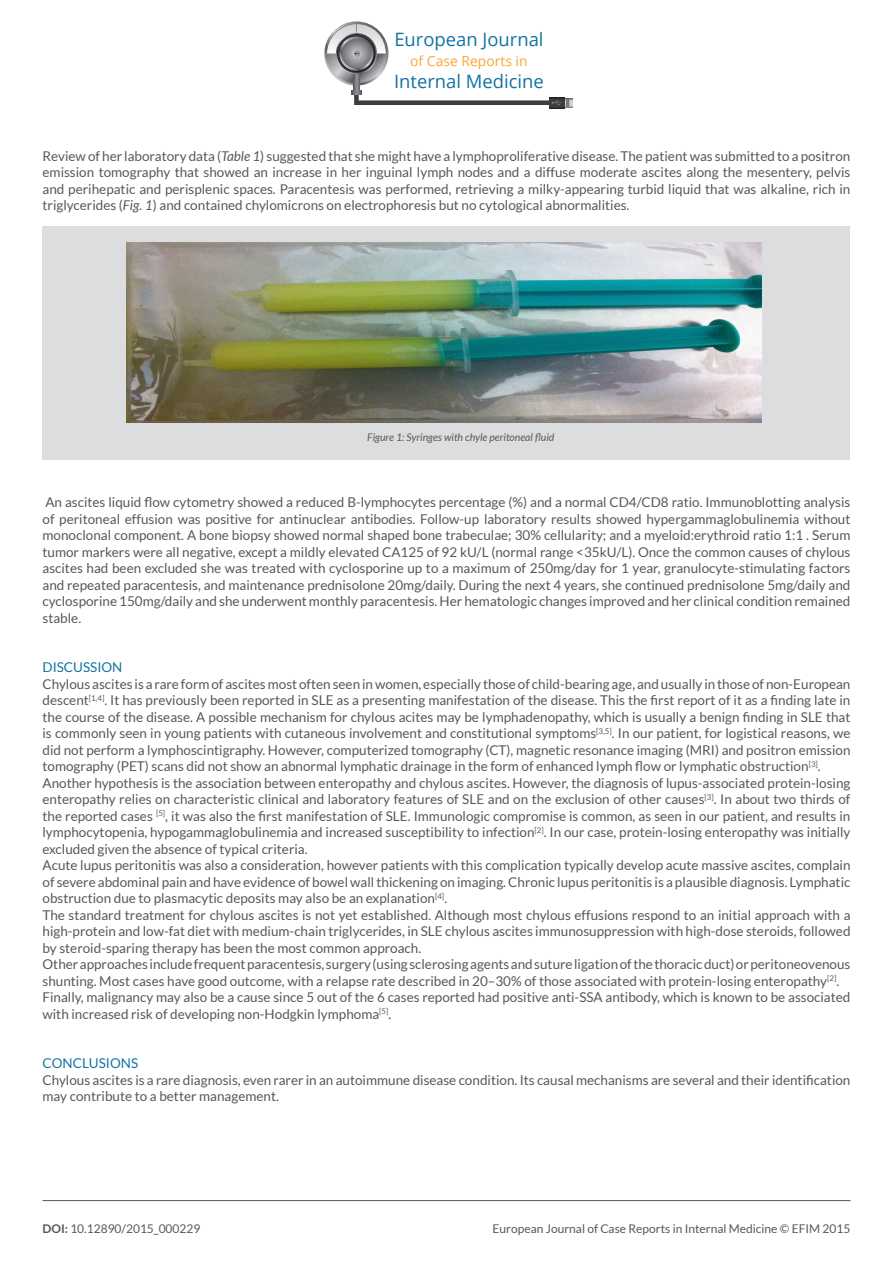
<style>
.page{position:relative;width:893px;height:1263px;background:#fff}
.page>*{position:absolute;margin:0;border:0;box-sizing:border-box;transform-origin:0 0}
.t1{font:18.45px "Open Sans";color:#1373a1}
.t2{font:13.95px "Open Sans";color:#faa633}
.TESTO_ARTICOLO{font:13.5px/16.5px "Lato";color:#57585a;text-align:justify}
.TITOLINI{font:13.5px "Lato";color:#1373a1}
.t3{font:12px "Lato";color:#57585a}
.DIDASCALIA{font:italic 10.5px "Lato";color:#57585a}
.s1{font-style:italic}
.s2{font-weight:700}
</style>
<div class="page">
<svg style="left:324px;top:21px;width:64px;height:65px"></svg>
<svg style="left:327px;top:24px;width:59px;height:59px"></svg>
<svg style="left:353px;top:74px;width:7px;height:16px"></svg>
<svg style="left:336px;top:33px;width:41px;height:41px"></svg>
<svg style="left:337px;top:34px;width:39px;height:39px"></svg>
<svg style="left:339px;top:36px;width:35px;height:35px"></svg>
<svg style="left:342px;top:39px;width:29px;height:29px"></svg>
<svg style="left:327px;top:24px;width:59px;height:33px"></svg>
<svg style="left:564px;top:98px;width:8px;height:9px"></svg>
<div style="left:549px;top:97px;width:15px;height:11px;background:#3e3e3f"></div>
<svg style="left:352px;top:90px;width:217px;height:16px"></svg>
<hr style="left:43px;top:1200px;width:807px;height:1px;background:#57585a">
<div style="left:43px;top:227px;width:807px;height:233px;background:#dcdddf"></div>
<img style="left:126px;top:243px;width:635px;height:179px">
<h1 class="t1" style="left:394px;top:27px;width:151px">European Journal</h1>
<p class="t2" style="left:410px;top:51px;width:119px">of Case Reports in</p>
<h1 class="t1" style="left:394px;top:69px;width:151px">Internal Medicine</h1>
<p class="TESTO_ARTICOLO" style="left:43px;top:147px;width:809px">Review of her laboratory data (<span class="s1">Table 1</span>) suggested that she might have a lymphoproliferative disease. The patient was submitted to a positron emission tomography that showed an increase in her inguinal lymph nodes and a diffuse moderate ascites along the mesentery, pelvis and perihepatic and perisplenic spaces. Paracentesis was performed, retrieving a milky-appearing turbid liquid that was alkaline, rich in triglycerides (<span class="s1">Fig. 1</span>) and contained chylomicrons on electrophoresis but no cytological abnormalities.</p>
<p class="DIDASCALIA" style="left:367px;top:431px;width:189px">Figure 1: Syringes with chyle peritoneal fluid</p>
<p class="TESTO_ARTICOLO" style="left:43px;top:494px;width:809px">An ascites liquid flow cytometry showed a reduced B-lymphocytes percentage (%) and a normal CD4/CD8 ratio. Immunoblotting analysis of peritoneal effusion was positive for antinuclear antibodies. Follow-up laboratory results showed hypergammaglobulinemia without monoclonal component. A bone biopsy showed normal shaped bone trabeculae; 30% cellularity; and a myeloid:erythroid ratio 1:1 . Serum tumor markers were all negative, except a mildly elevated CA125 of 92 kU/L (normal range &lt;35kU/L). Once the common causes of chylous ascites had been excluded she was treated with cyclosporine up to a maximum of 250mg/day for 1 year, granulocyte-stimulating factors and repeated paracentesis, and maintenance prednisolone 20mg/daily. During the next 4 years, she continued prednisolone 5mg/daily and cyclosporine 150mg/daily and she underwent monthly paracentesis. Her hematologic changes improved and her clinical condition remained stable.</p>
<p class="TITOLINI" style="left:43px;top:660px;width:82px">DISCUSSION</p>
<p class="TESTO_ARTICOLO" style="left:43px;top:675px;width:809px">Chylous ascites is a rare form of ascites most often seen in women, especially those of child-bearing age, and usually in those of non-European descent<sup>[1,4]</sup>. It has previously been reported in SLE as a presenting manifestation of the disease. This the first report of it as a finding late in the course of the disease. A possible mechanism for chylous acites may be lymphadenopathy, which is usually a benign finding in SLE that is commonly seen in young patients with cutaneous involvement and constitutional symptoms<sup>[3,5]</sup>. In our patient, for logistical reasons, we did not perform a lymphoscintigraphy. However, computerized tomography (CT), magnetic resonance imaging (MRI) and positron emission tomography (PET) scans did not show an abnormal lymphatic drainage in the form of enhanced lymph flow or lymphatic obstruction<sup>[3]</sup>.</p>
<p class="TESTO_ARTICOLO" style="left:43px;top:774px;width:809px">Another hypothesis is the association between enteropathy and chylous ascites. However, the diagnosis of lupus-associated protein-losing enteropathy relies on characteristic clinical and laboratory features of SLE and on the exclusion of other causes<sup>[3]</sup>. In about two thirds of the reported cases <sup>[5]</sup>, it was also the first manifestation of SLE. Immunologic compromise is common, as seen in our patient, and results in lymphocytopenia, hypogammaglobulinemia and increased susceptibility to infection<sup>[2]</sup>. In our case, protein-losing enteropathy was initially excluded given the absence of typical criteria.</p>
<p class="TESTO_ARTICOLO" style="left:43px;top:857px;width:809px">Acute lupus peritonitis was also a consideration, however patients with this complication typically develop acute massive ascites, complain of severe abdominal pain and have evidence of bowel wall thickening on imaging. Chronic lupus peritonitis is a plausible diagnosis. Lymphatic obstruction due to plasmacytic deposits may also be an explanation<sup>[4]</sup>.</p>
<p class="TESTO_ARTICOLO" style="left:43px;top:906px;width:809px">The standard treatment for chylous ascites is not yet established. Although most chylous effusions respond to an initial approach with a high-protein and low-fat diet with medium-chain triglycerides, in SLE chylous ascites immunosuppression with high-dose steroids, followed by steroid-sparing therapy has been the most common approach.</p>
<p class="TESTO_ARTICOLO" style="left:43px;top:956px;width:809px">Other approaches include frequent paracentesis, surgery (using sclerosing agents and suture ligation of the thoracic duct) or peritoneovenous shunting. Most cases have good outcome, with a relapse rate described in 20–30% of those associated with protein-losing enteropathy<sup>[2]</sup>.</p>
<p class="TESTO_ARTICOLO" style="left:43px;top:989px;width:809px">Finally, malignancy may also be a cause since 5 out of the 6 cases reported had positive anti-SSA antibody, which is known to be associated with increased risk of developing non-Hodgkin lymphoma<sup>[5]</sup>.</p>
<p class="TITOLINI" style="left:43px;top:1056px;width:97px">CONCLUSIONS</p>
<p class="TESTO_ARTICOLO" style="left:43px;top:1071px;width:809px">Chylous ascites is a rare diagnosis, even rarer in an autoimmune disease condition. Its causal mechanisms are several and their identification may contribute to a better management.</p>
<p class="t3" style="left:43px;top:1222px;width:159px"><span class="s2">DOI:</span> 10.12890/2015_000229</p>
<p class="t3" style="left:493px;top:1222px;width:359px">European Journal of Case Reports in Internal Medicine © EFIM 2015</p>
</div>
